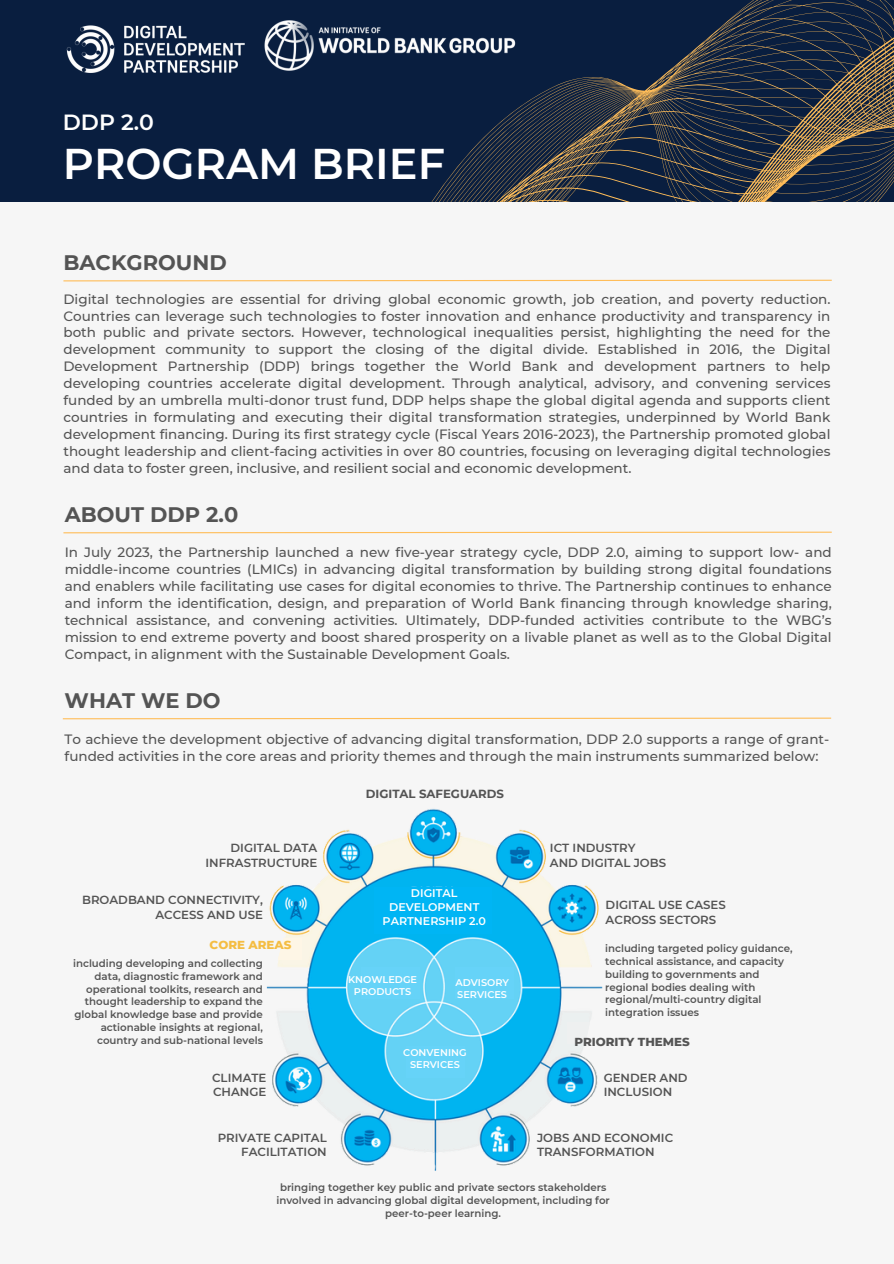
<style>
.page{position:relative;width:894px;height:1264px;background:#fff}
.page>*{position:absolute;margin:0;border:0;box-sizing:border-box;transform-origin:0 0}
.t1{font:600 42.9px "Montserrat";color:#fff}
.t2{font:600 21.9px "Montserrat";color:#fff}
.t3{font:700 21px "Montserrat";color:#545454}
.t4{font:500 13.5px/17px "Montserrat";color:#545454;text-align:justify}
.t5{font:800 11.85px "Montserrat";color:#545454}
.t6{font:800 11.85px "Montserrat";color:#f4bd43}
.t7{font:600 11.7px/14.7px "Montserrat";color:#545454}
.t8{font:700 11.7px "Montserrat";color:#545454}
.t9{font:600 11.1px/14px "Montserrat";color:#fff;text-align:center}
.t10{font:600 10.2px/12.8px "Montserrat";color:#545454;text-align:center}
.t11{font:600 9.75px "Montserrat";color:#fff}
</style>
<div class="page">
<div style="left:0;top:0;width:893px;height:202px;background:#091e3f"></div>
<svg style="left:431px;top:0;width:462px;height:202px"></svg>
<div style="left:0;top:202px;width:893px;height:1061px;background:#f6f6f6"></div>
<svg style="left:63px;top:531px;width:769px;height:3px"></svg>
<svg style="left:62px;top:717px;width:770px;height:3px"></svg>
<img style="left:96px;top:808px;width:507px;height:363px">
<div style="left:107px;top:873px;width:157px;height:55px;background:#f6f6f6"></div>
<div style="left:602px;top:877px;width:157px;height:56px;background:#f6f6f6"></div>
<div style="left:550px;top:817px;width:158px;height:56px;background:#f6f6f6"></div>
<div style="left:161px;top:846px;width:157px;height:27px;background:#f6f6f6"></div>
<div style="left:97px;top:961px;width:158px;height:95px;background:#f6f6f6"></div>
<div style="left:111px;top:1056px;width:158px;height:55px;background:#f6f6f6"></div>
<div style="left:181px;top:1124px;width:157px;height:56px;background:#f6f6f6"></div>
<div style="left:531px;top:1124px;width:158px;height:56px;background:#f6f6f6"></div>
<div style="left:602px;top:1062px;width:157px;height:55px;background:#f6f6f6"></div>
<div style="left:567px;top:1022px;width:157px;height:22px;background:#eef0f0"></div>
<div style="left:595px;top:1022px;width:157px;height:22px;background:#f6f6f6"></div>
<div style="left:144px;top:938px;width:158px;height:22px;background:#fef6e6"></div>
<div style="left:120px;top:938px;width:158px;height:22px;background:#f6f6f6"></div>
<div style="left:374px;top:887px;width:117px;height:46px;background:#00b5f4"></div>
<div style="left:361px;top:967px;width:58px;height:32px;background:#66d3f8"></div>
<div style="left:406px;top:1046px;width:58px;height:32px;background:#66d3f8"></div>
<div style="left:455px;top:967px;width:58px;height:32px;background:#66d3f8"></div>
<svg style="left:255px;top:926px;width:30px;height:30px"></svg>
<svg style="left:585px;top:1019px;width:18px;height:30px"></svg>
<svg style="left:63px;top:279px;width:769px;height:3px"></svg>
<img style="left:66px;top:25px;width:179px;height:48px">
<img style="left:264px;top:21px;width:252px;height:50px">
<p class="t2" style="left:63px;top:109px;width:93px">DDP 2.0</p>
<p class="t1" style="left:63px;top:137px;width:383px">PROGRAM BRIEF</p>
<p class="t3" style="left:63px;top:250px;width:165px">BACKGROUND</p>
<p class="t4" style="left:63px;top:290px;width:768px">Digital technologies are essential for driving global economic growth, job creation, and poverty reduction.<br>Countries can leverage such technologies to foster innovation and enhance productivity and transparency in both public and private sectors. However, technological inequalities persist, highlighting the need for the development community to support the closing of the digital divide. Established in 2016, the Digital Development Partnership (DDP) brings together the World Bank and development partners to help developing countries accelerate digital development. Through analytical, advisory, and convening services funded by an umbrella multi-donor trust fund, DDP helps shape the global digital agenda and supports client countries in formulating and executing their digital transformation strategies, underpinned by World Bank development financing. During its first strategy cycle (Fiscal Years 2016-2023), the Partnership promoted global thought leadership and client-facing activities in over 80 countries, focusing on leveraging digital technologies and data to foster green, inclusive, and resilient social and economic development.</p>
<p class="t3" style="left:65px;top:502px;width:175px">ABOUT DDP 2.0</p>
<p class="t4" style="left:65px;top:544px;width:768px">In July 2023, the Partnership launched a new five-year strategy cycle, DDP 2.0, aiming to support low- and middle-income countries (LMICs) in advancing digital transformation by building strong digital foundations and enablers while facilitating use cases for digital economies to thrive. The Partnership continues to enhance and inform the identification, design, and preparation of World Bank financing through knowledge sharing, technical assistance, and convening activities. Ultimately, DDP-funded activities contribute to the WBG’s mission to end extreme poverty and boost shared prosperity on a livable planet as well as to the Global Digital Compact, in alignment with the Sustainable Development Goals.</p>
<h2 class="t3" style="left:65px;top:688px;width:157px">WHAT WE DO</h2>
<p class="t4" style="left:65px;top:730px;width:766px">To achieve the development objective of advancing digital transformation, DDP 2.0 supports a range of grant&shy;funded activities in the core areas and priority themes and through the main instruments summarized below:</p>
<p class="t7" style="left:205px;top:840px;width:113px;text-align:right">DIGITAL DATA<br>INFRASTRUCTURE</p>
<p class="t7" style="left:82px;top:892px;width:182px;line-height:15.1px;text-align:right">BROADBAND CONNECTIVITY,<br>ACCESS AND USE</p>
<p class="t6" style="left:209px;top:938px;width:83px">CORE AREAS</p>
<h5 class="t10" style="left:73px;top:957px;width:191px;text-align:right">including developing and collecting data, diagnostic framework and operational toolkits, research and thought leadership to expand the global knowledge base and provide actionable insights at regional, country and sub-national levels</h5>
<p class="t7" style="left:212px;top:1070px;width:56px">CLIMATE<br>CHANGE</p>
<p class="t7" style="left:218px;top:1130px;width:110px;text-align:right">PRIVATE CAPITAL<br>FACILITATION</p>
<p class="t8" style="left:366px;top:786px;width:140px">DIGITAL SAFEGUARDS</p>
<p class="t9" style="left:389px;top:886px;width:92px">DIGITAL<br>DEVELOPMENT</p>
<p class="t9" style="left:382px;top:914px;width:105px">PARTNERSHIP 2.0</p>
<p class="t11" style="left:348px;top:973px;width:70px">KNOWLEDGE</p>
<p class="t11" style="left:354px;top:985px;width:59px">PRODUCTS</p>
<h4 class="t11" style="left:455px;top:976px;width:55px">ADVISORY</h4>
<p class="t11" style="left:457px;top:988px;width:51px">SERVICES</p>
<h5 class="t11" style="left:403px;top:1046px;width:65px">CONVENING</h5>
<p class="t11" style="left:410px;top:1058px;width:51px">SERVICES</p>
<p class="t7" style="left:550px;top:840px;width:117px;line-height:15.1px">ICT INDUSTRY<br>AND DIGITAL JOBS</p>
<h2 class="t7" style="left:605px;top:897px;width:122px">DIGITAL USE CASES<br>ACROSS SECTORS</h2>
<p class="t10" style="left:605px;top:942px;width:189px;text-align:left">including targeted policy guidance, technical assistance, and capacity building to governments and regional bodies dealing with regional/multi-country digital integration issues</p>
<p class="t5" style="left:574px;top:1034px;width:117px">PRIORITY THEMES</p>
<p class="t7" style="left:603px;top:1070px;width:85px">GENDER AND<br>INCLUSION</p>
<p class="t7" style="left:537px;top:1130px;width:138px">JOBS AND ECONOMIC<br>TRANSFORMATION</p>
<h5 class="t10" style="left:276px;top:1180px;width:335px">bringing together key public and private sectors stakeholders involved in advancing global digital development, including for peer-to-peer learning.</h5>
</div>
